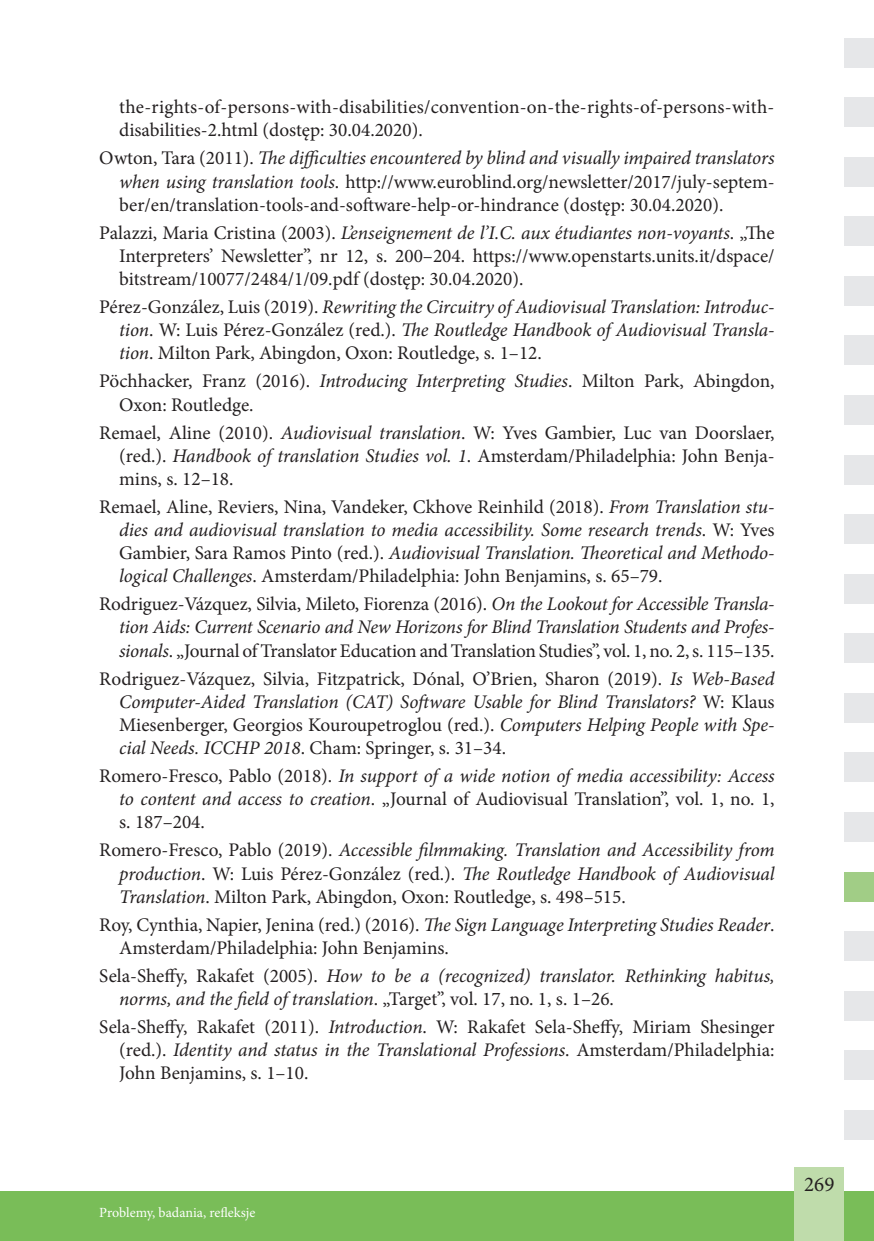
<style>
.page{position:relative;width:874px;height:1241px;background:#fff}
.page>*{position:absolute;margin:0;border:0;box-sizing:border-box;transform-origin:0 0}
.t1{font:21px "Minion Pro";color:#231f20}
.bibliografia{font:19.25px/23.1px "Minion Pro";color:#231f20;text-align:justify}
.bibliografia-2{font:italic 19.25px/23.1px "Minion Pro";letter-spacing:-.01em;color:#231f20;text-align:justify}
.t2{font:14px "Minion Pro";color:#fff}
.s1{font-style:italic}
.s2{font-style:normal}
</style>
<div class="page">
<div style="left:843px;top:157px;width:30px;height:30px;background:#e6e7e9"></div>
<div style="left:843px;top:97px;width:30px;height:30px;background:#e6e7e9"></div>
<div style="left:843px;top:216px;width:30px;height:30px;background:#e6e7e9"></div>
<div style="left:843px;top:335px;width:30px;height:30px;background:#e6e7e9"></div>
<div style="left:843px;top:276px;width:30px;height:30px;background:#e6e7e9"></div>
<div style="left:843px;top:395px;width:30px;height:30px;background:#e6e7e9"></div>
<div style="left:843px;top:514px;width:30px;height:30px;background:#e6e7e9"></div>
<div style="left:843px;top:454px;width:30px;height:30px;background:#e6e7e9"></div>
<div style="left:843px;top:573px;width:30px;height:30px;background:#e6e7e9"></div>
<div style="left:843px;top:693px;width:30px;height:29px;background:#e6e7e9"></div>
<div style="left:843px;top:633px;width:30px;height:30px;background:#e6e7e9"></div>
<div style="left:843px;top:752px;width:30px;height:30px;background:#e6e7e9"></div>
<div style="left:843px;top:812px;width:30px;height:29px;background:#e6e7e9"></div>
<div style="left:843px;top:931px;width:30px;height:29px;background:#e6e7e9"></div>
<div style="left:843px;top:1050px;width:30px;height:29px;background:#e6e7e9"></div>
<div style="left:843px;top:990px;width:30px;height:30px;background:#e6e7e9"></div>
<div style="left:0;top:1191px;width:873px;height:49px;background:#79bd58"></div>
<div style="left:794px;top:1167px;width:49px;height:73px;background:#bfdcab"></div>
<div style="left:843px;top:38px;width:30px;height:29px;background:#e6e7e9"></div>
<div style="left:843px;top:1109px;width:30px;height:30px;background:#e6e7e9"></div>
<div style="left:843px;top:871px;width:30px;height:30px;background:#a1cd86"></div>
<p class="bibliografia" style="left:119px;top:96px;width:656px">the-rights-of-persons-with-disabilities/convention-on-the-rights-of-persons-with&shy;disabilities-2.html (dostęp: 30.04.2020).</p>
<p class="bibliografia" style="left:119px;top:147px;width:656px;text-indent:-20px">Owton, Tara (2011). <span class="s1">The difficulties encountered by blind and visually impaired translators when using translation tools</span>. http://www.euroblind.org/newsletter/2017/july-septem&shy;ber/en/translation-tools-and-software-help-or-hindrance (dostęp: 30.04.2020).</p>
<p class="bibliografia" style="left:119px;top:221px;width:656px;text-indent:-20px">Palazzi, Maria Cristina (2003). <span class="s1">L’enseignement de l’I.C. aux étudiantes non-voyants</span>. „The Interpreters’ Newsletter”, nr 12, s. 200–204. https://www.openstarts.units.it/dspace/ bitstream/10077/2484/1/09.pdf (dostęp: 30.04.2020).</p>
<p class="bibliografia-2" style="left:119px;top:295px;width:656px;text-indent:-20px"><span class="s2">Pérez-González, Luis (2019).</span> Rewriting the Circuitry of Audiovisual Translation: Introduc&shy;tion<span class="s2">. W: Luis Pérez-González (red.).</span> The Routledge Handbook of Audiovisual Transla&shy;tion<span class="s2">. Milton Park, Abingdon, Oxon: Routledge, s. 1–12.</span></p>
<p class="bibliografia" style="left:119px;top:370px;width:656px;text-indent:-20px">Pöchhacker, Franz (2016). <span class="s1">Introducing Interpreting Studies</span>. Milton Park, Abingdon,<br>Oxon: Routledge.</p>
<p class="bibliografia" style="left:119px;top:421px;width:656px;text-indent:-20px">Remael, Aline (2010). <span class="s1">Audiovisual translation</span>. W: Yves Gambier, Luc van Doorslaer, (red.). <span class="s1">Handbook of translation Studies vol. 1</span>. Amsterdam/Philadelphia: John Benja&shy;mins, s. 12–18.</p>
<p class="bibliografia-2" style="left:119px;top:495px;width:656px;text-indent:-20px"><span class="s2">Remael, Aline, Reviers, Nina, Vandeker, Ckhove Reinhild (2018).</span> From Translation stu&shy;dies and audiovisual translation to media accessibility. Some research trends<span class="s2">. W: Yves Gambier, Sara Ramos Pinto (red.).</span> Audiovisual Translation. Theoretical and Methodo&shy;logical Challenges<span class="s2">. Amsterdam/Philadelphia: John Benjamins, s. 65–79.</span></p>
<p class="bibliografia" style="left:119px;top:592px;width:656px;text-indent:-20px">Rodriguez-Vázquez, Silvia, Mileto, Fiorenza (2016). <span class="s1">On the Lookout for Accessible Transla&shy;tion Aids: Current Scenario and New Horizons for Blind Translation Students and Profes&shy;sionals</span>. „Journal of Translator Education and Translation Studies”, vol. 1, no. 2, s. 115–135.</p>
<p class="bibliografia" style="left:119px;top:667px;width:656px;text-indent:-20px">Rodriguez-Vázquez, Silvia, Fitzpatrick, Dónal, O’Brien, Sharon (2019). <span class="s1">Is Web-Based Computer-Aided Translation (CAT) Software Usable for Blind Translators?</span> W: Klaus Miesenberger, Georgios Kouroupetroglou (red.). <span class="s1">Computers Helping People with Spe&shy;cial Needs. ICCHP 2018</span>. Cham: Springer, s. 31–34.</p>
<p class="bibliografia" style="left:119px;top:764px;width:656px;text-indent:-20px">Romero-Fresco, Pablo (2018). <span class="s1">In support of a wide notion of media accessibility: Access to content and access to creation</span>. „Journal of Audiovisual Translation”, vol. 1, no. 1, s. 187–204.</p>
<p class="bibliografia-2" style="left:119px;top:838px;width:656px;text-indent:-20px"><span class="s2">Romero-Fresco, Pablo (2019).</span> Accessible filmmaking. Translation and Accessibility from production<span class="s2">. W: Luis Pérez-González (red.).</span> The Routledge Handbook of Audiovisual Translation<span class="s2">. Milton Park, Abingdon, Oxon: Routledge, s. 498–515.</span></p>
<p class="bibliografia" style="left:119px;top:912px;width:656px;text-indent:-20px">Roy, Cynthia, Napier, Jenina (red.) (2016). <span class="s1">The Sign Language Interpreting Studies Reader</span>.<br>Amsterdam/Philadelphia: John Benjamins.</p>
<p class="bibliografia-2" style="left:119px;top:964px;width:656px;text-indent:-20px"><span class="s2">Sela-Sheffy, Rakafet (2005).</span> How to be a (recognized) translator. Rethinking habitus, norms, and the field of translation<span class="s2">. „Target”, vol. 17, no. 1, s. 1–26.</span></p>
<p class="bibliografia" style="left:119px;top:1015px;width:656px;text-indent:-20px">Sela-Sheffy, Rakafet (2011). <span class="s1">Introduction</span>. W: Rakafet Sela-Sheffy, Miriam Shesinger (red.). <span class="s1">Identity and status in the Translational Professions</span>. Amsterdam/Philadelphia:<br>John Benjamins, s. 1–10.</p>
<p class="t2" style="left:99px;top:1202px;width:157px">Problemy, badania, refleksje</p>
<p class="t1" style="left:803px;top:1170px;width:32px">269</p>
</div>
